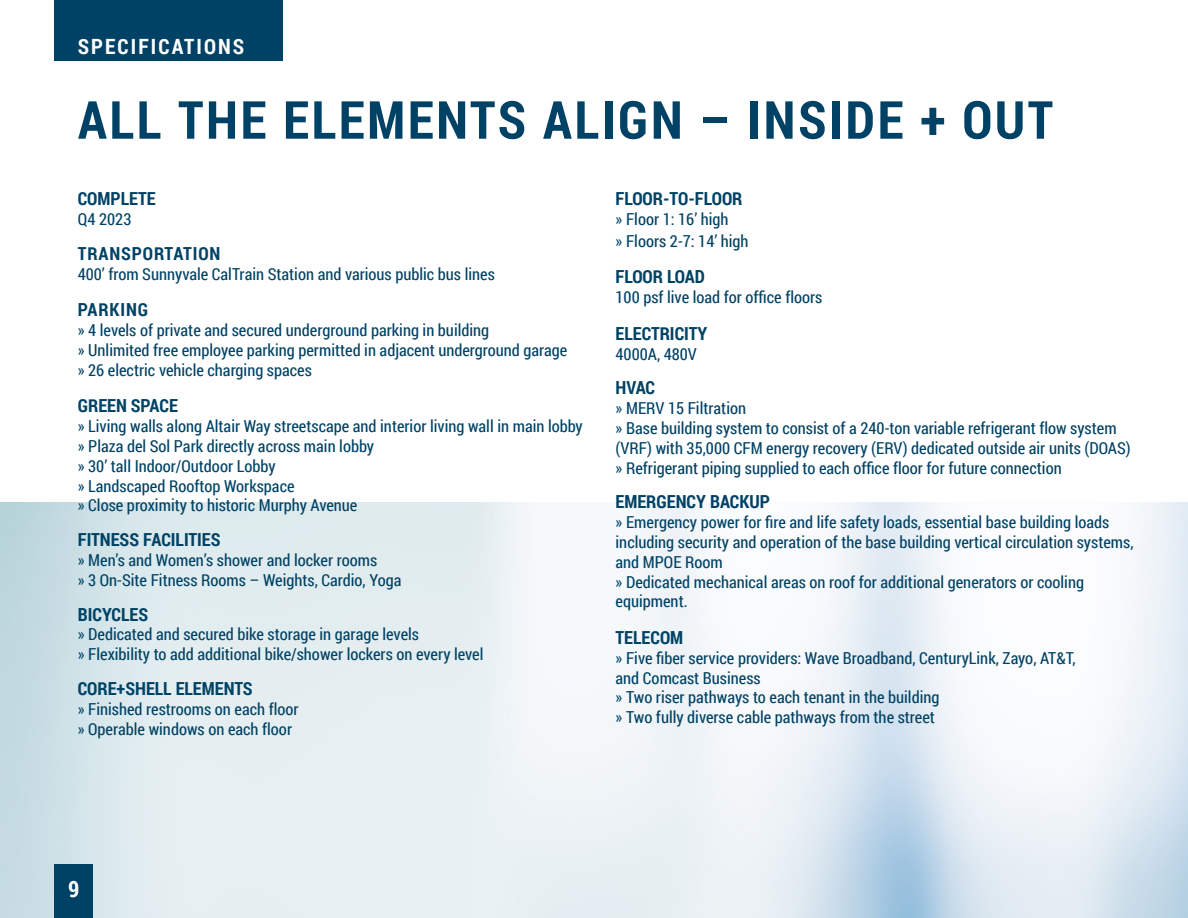
<style>
.page{position:relative;width:1188px;height:918px;background:#fff}
.page>*{position:absolute;margin:0;border:0;box-sizing:border-box;transform-origin:0 0}
.t1{font:700 52.5px "Roboto Condensed";letter-spacing:.05em;color:#004265}
.t2{font:700 22.5px "Roboto Condensed";color:#fff}
.t3{font:700 21px "Roboto Condensed";letter-spacing:.1em;color:#fff}
.t4{font:700 18px "Roboto Condensed";color:#004265}
.t5{font:700 18px "Roboto Condensed";letter-spacing:.05em;color:#004265}
.t6{font:16.5px/19.8px "Roboto Condensed";color:#004265}
</style>
<div class="page">
<div style="left:54px;top:0;width:229px;height:60px;background:#004265"></div>
<div style="left:54px;top:864px;width:39px;height:54px;background:#004265"></div>
<p class="t3" style="left:78px;top:31px;width:168px">SPECIFICATIONS</p>
<h1 class="t1" style="left:78px;top:83px;width:977px">ALL THE ELEMENTS ALIGN – INSIDE + OUT</h1>
<p class="t4" style="left:78px;top:186px;width:80px">COMPLETE</p>
<p class="t6" style="left:78px;top:209px;width:55px">Q4 2023</p>
<p class="t5" style="left:78px;top:241px;width:144px">TRANSPORTATION</p>
<p class="t6" style="left:78px;top:263px;width:419px">400’ from Sunnyvale CalTrain Station and various public bus lines</p>
<p class="t5" style="left:78px;top:297px;width:72px">PARKING</p>
<p class="t6" style="left:78px;top:320px;width:491px">» 4 levels of private and secured underground parking in building<br>» Unlimited free employee parking permitted in adjacent underground garage » 26 electric vehicle charging spaces</p>
<p class="t4" style="left:78px;top:393px;width:102px">GREEN SPACE</p>
<p class="t6" style="left:78px;top:416px;width:507px">» Living walls along Altair Way streetscape and interior living wall in main lobby » Plaza del Sol Park directly across main lobby<br>» 30’ tall Indoor/Outdoor Lobby<br>» Landscaped Rooftop Workspace<br>» Close proximity to historic Murphy Avenue</p>
<p class="t4" style="left:78px;top:527px;width:144px">FITNESS FACILITIES</p>
<p class="t6" style="left:78px;top:550px;width:325px">» Men’s and Women’s shower and locker rooms<br>» 3 On-Site Fitness Rooms – Weights, Cardio, Yoga</p>
<p class="t4" style="left:78px;top:601px;width:72px">BICYCLES</p>
<p class="t6" style="left:78px;top:624px;width:407px">» Dedicated and secured bike storage in garage levels<br>» Flexibility to add additional bike/shower lockers on every level</p>
<p class="t4" style="left:78px;top:676px;width:176px">CORE+SHELL ELEMENTS</p>
<p class="t6" style="left:78px;top:698px;width:222px">» Finished restrooms on each floor » Operable windows on each floor</p>
<p class="t4" style="left:616px;top:186px;width:128px">FLOOR-TO-FLOOR</p>
<p class="t6" style="left:616px;top:208px;width:135px;line-height:21.6px">» Floor 1: 16’ high<br>» Floors 2-7: 14’ high</p>
<p class="t4" style="left:616px;top:264px;width:91px">FLOOR LOAD</p>
<p class="t6" style="left:616px;top:287px;width:208px">100 psf live load for office floors</p>
<p class="t4" style="left:616px;top:321px;width:93px">ELECTRICITY</p>
<p class="t6" style="left:616px;top:343px;width:83px">4000A, 480V</p>
<p class="t4" style="left:616px;top:375px;width:41px">HVAC</p>
<p class="t6" style="left:616px;top:398px;width:517px">» MERV 15 Filtration<br>» Base building system to consist of a 240-ton variable refrigerant flow system (VRF) with 35,000 CFM energy recovery (ERV) dedicated outside air units (DOAS) » Refrigerant piping supplied to each office floor for future connection</p>
<p class="t4" style="left:616px;top:489px;width:156px">EMERGENCY BACKUP</p>
<p class="t6" style="left:616px;top:512px;width:519px">» Emergency power for fire and life safety loads, essential base building loads including security and operation of the base building vertical circulation systems, and MPOE Room<br>» Dedicated mechanical areas on roof for additional generators or cooling equipment.</p>
<p class="t4" style="left:616px;top:625px;width:69px">TELECOM</p>
<p class="t6" style="left:616px;top:647px;width:461px">» Five fiber service providers: Wave Broadband, CenturyLink, Zayo, AT&amp;T, and Comcast Business<br>» Two riser pathways to each tenant in the building<br>» Two fully diverse cable pathways from the street</p>
<h2 class="t2" style="left:68px;top:873px;width:13px">9</h2>
</div>
